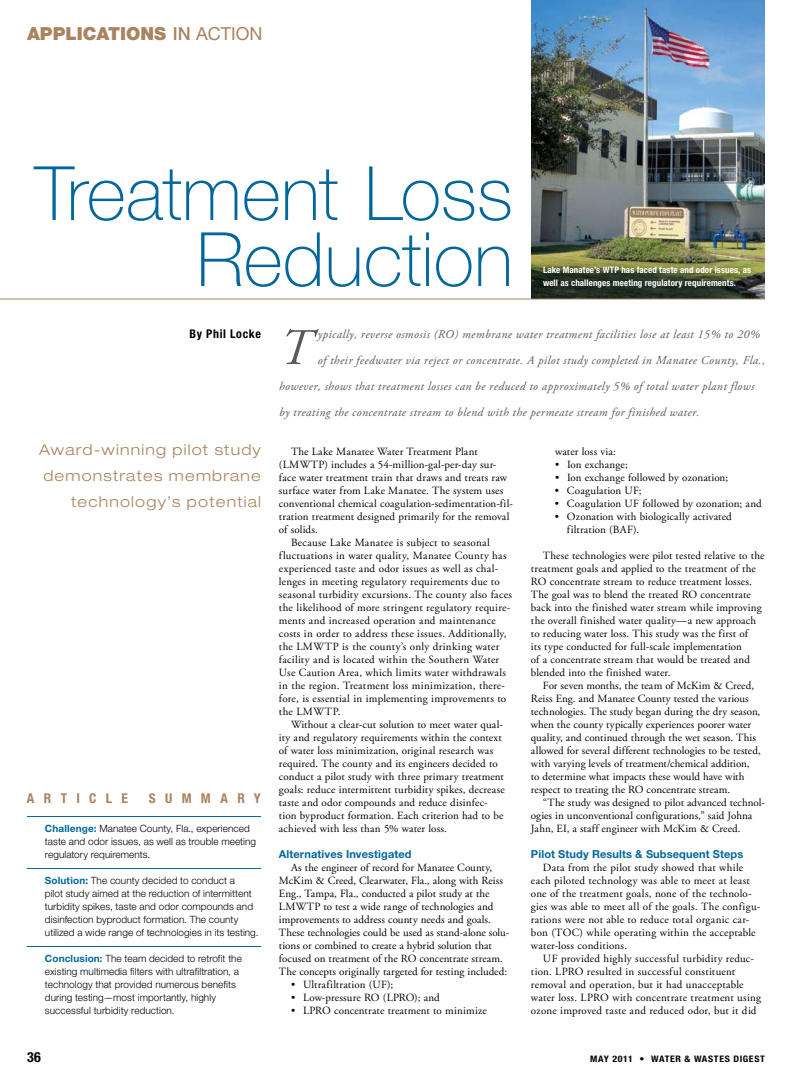
<style>
.page{position:relative;width:792px;height:1080px;background:#fff}
.page>*{position:absolute;margin:0;border:0;box-sizing:border-box;transform-origin:0 0}
.t1{font:100 75px/66px "Helvetica Neue LT Std";color:#00669b;text-align:right}
.t2{font:italic 51.2px "Adobe Garamond Pro";color:#58595b}
.t3{font:900 18px "Helvetica Neue LT Std";color:#aa835f}
.t4{font:300 expanded 15px/26px "Helvetica Neue LT Std";letter-spacing:.08em;color:#aa835f;text-align:right}
.t5{font:700 condensed 14px "Helvetica Neue LT Std";color:#000}
.t6{font:700 condensed 13.5px "Helvetica Neue LT Std";letter-spacing:.69em;color:#aa835f}
.t7{font:italic 12px "Adobe Garamond Pro";letter-spacing:.035em;color:#58595b}
.t8{font:700 condensed 12px "Helvetica Neue LT Std";letter-spacing:.05em;color:#000}
.t9{font:11px/13px "Adobe Garamond Pro";letter-spacing:.015em;color:#000}
.t10{font:700 11px "Helvetica Neue LT Std";letter-spacing:.01em;color:#00669b}
.t11{font:11px "Adobe Garamond Pro";letter-spacing:.04em;color:#000}
.t12{font:300 10px/13px "Helvetica Neue LT Std";letter-spacing:.005em;color:#000}
.t13{font:700 condensed 9px/13px "Helvetica Neue LT Std";letter-spacing:.01em;color:#fff}
.t14{font:700 condensed 9px "Helvetica Neue LT Std";letter-spacing:.065em;color:#000;scale:1.1 1}
.s1{font-weight:500}
.s2{font-weight:400}
.s3{font-weight:700;color:#00669b}
</style>
<div class="page">
<hr style="left:27px;top:816px;width:234px;height:1px;background:#00669b">
<hr style="left:27px;top:868px;width:234px;height:1px;background:#00669b">
<hr style="left:27px;top:946px;width:234px;height:1px;background:#00669b">
<img style="left:531px;top:0;width:234px;height:298px">
<img style="left:531px;top:255px;width:229px;height:42px">
<hr style="left:0;top:298px;width:765px;height:2px;background:#aa835f">
<h3 class="t3" style="left:27px;top:23px;width:237px">APPLICATIONS <span class="s1">IN</span> <span class="s2">ACTION</span></h3>
<h1 class="t1" style="left:35px;top:160px;width:480px">Treatment Loss<br>Reduction</h1>
<p class="t13" style="left:543px;top:263px;width:210px">Lake Manatee’s WTP has faced taste and odor issues, as well as challenges meeting regulatory requirements.</p>
<p class="t8" style="left:190px;top:326px;width:73px">By Phil Locke</p>
<h2 class="t2" style="left:279px;top:317px;width:34px">T</h2>
<p class="t7" style="left:318px;top:327px;width:444px">ypically, reverse osmosis (RO) membrane water treatment facilities lose at least 15% to 20%</p>
<p class="t7" style="left:318px;top:353px;width:449px">of their feedwater via reject or concentrate. A pilot study completed in Manatee County, Fla.,</p>
<p class="t7" style="left:279px;top:379px;width:477px">however, shows that treatment losses can be reduced to approximately 5% of total water plant flows</p>
<p class="t7" style="left:279px;top:405px;width:422px">by treating the concentrate stream to blend with the permeate stream for finished water.</p>
<h3 class="t4" style="left:39px;top:437px;width:223px">Award-winning pilot study demonstrates membrane technology’s potential</h3>
<p class="t9" style="left:291px;top:445px;width:188px">The Lake Manatee Water Treatment Plant</p>
<p class="t9" style="left:279px;top:458px;width:219px">(LMWTP) includes a 54-million-gal-per-day sur-</p>
<p class="t9" style="left:279px;top:471px;width:230px">face water treatment train that draws and treats raw</p>
<p class="t9" style="left:279px;top:484px;width:226px">surface water from Lake Manatee. The system uses</p>
<p class="t9" style="left:279px;top:497px;width:236px">conventional chemical coagulation-sedimentation-fil-</p>
<p class="t9" style="left:279px;top:510px;width:232px">tration treatment designed primarily for the removal</p>
<p class="t9" style="left:279px;top:523px;width:40px">of solids.</p>
<p class="t9" style="left:291px;top:536px;width:200px">Because Lake Manatee is subject to seasonal</p>
<p class="t9" style="left:279px;top:549px;width:229px">fluctuations in water quality, Manatee County has</p>
<p class="t9" style="left:279px;top:562px;width:221px">experienced taste and odor issues as well as chal-</p>
<p class="t9" style="left:279px;top:575px;width:222px">lenges in meeting regulatory requirements due to</p>
<p class="t9" style="left:279px;top:588px;width:235px">seasonal turbidity excursions. The county also faces</p>
<p class="t9" style="left:279px;top:601px;width:233px">the likelihood of more stringent regulatory require-</p>
<p class="t9" style="left:279px;top:614px;width:218px">ments and increased operation and maintenance</p>
<p class="t9" style="left:279px;top:627px;width:229px">costs in order to address these issues. Additionally,</p>
<p class="t9" style="left:279px;top:640px;width:222px">the LMWTP is the county’s only drinking water</p>
<p class="t9" style="left:279px;top:653px;width:222px">facility and is located within the Southern Water</p>
<p class="t9" style="left:279px;top:666px;width:228px">Use Caution Area, which limits water withdrawals</p>
<p class="t9" style="left:279px;top:679px;width:228px">in the region. Treatment loss minimization, there-</p>
<p class="t9" style="left:279px;top:692px;width:229px">fore, is essential in implementing improvements to</p>
<p class="t11" style="left:279px;top:705px;width:63px">the LMWTP.</p>
<p class="t9" style="left:291px;top:718px;width:214px">Without a clear-cut solution to meet water qual-</p>
<p class="t9" style="left:279px;top:731px;width:224px">ity and regulatory requirements within the context</p>
<p class="t9" style="left:279px;top:744px;width:216px">of water loss minimization, original research was</p>
<p class="t9" style="left:279px;top:757px;width:220px">required. The county and its engineers decided to</p>
<p class="t9" style="left:279px;top:770px;width:227px">conduct a pilot study with three primary treatment</p>
<p class="t9" style="left:279px;top:783px;width:227px">goals: reduce intermittent turbidity spikes, decrease</p>
<p class="t9" style="left:279px;top:796px;width:210px">taste and odor compounds and reduce disinfec-</p>
<p class="t9" style="left:279px;top:809px;width:226px">tion byproduct formation. Each criterion had to be</p>
<p class="t9" style="left:279px;top:822px;width:169px">achieved with less than 5% water loss.</p>
<p class="t10" style="left:279px;top:847px;width:134px">Alternatives Investigated</p>
<p class="t9" style="left:279px;top:861px;width:232px;text-indent:12px">As the engineer of record for Manatee County, McKim &amp; Creed, Clearwater, Fla., along with Reiss Eng., Tampa, Fla., conducted a pilot study at the LMWTP to test a wide range of technologies and improvements to address county needs and goals.<br>These technologies could be used as stand-alone solu&shy;tions or combined to create a hybrid solution that focused on treatment of the RO concentrate stream.<br>The concepts originally targeted for testing included:</p>
<p class="t9" style="left:291px;top:978px;width:104px">• Ultrafiltration (UF);</p>
<p class="t9" style="left:291px;top:991px;width:150px">• Low-pressure RO (LPRO); and</p>
<p class="t9" style="left:291px;top:1004px;width:197px">• LPRO concentrate treatment to minimize</p>
<p class="t6" style="left:27px;top:790px;width:15px">ARTI</p>
<p class="t6" style="left:89px;top:790px;width:39px">CLE</p>
<p class="t6" style="left:149px;top:790px;width:85px">SUMMAR</p>
<p class="t6" style="left:254px;top:790px;width:9px">Y</p>
<p class="t12" style="left:45px;top:822px;width:213px"><span class="s3">Challenge:</span> Manatee County, Fla., experienced taste and odor issues, as well as trouble meeting regulatory requirements.</p>
<p class="t12" style="left:45px;top:874px;width:215px"><span class="s3">Solution:</span> The county decided to conduct a<br>pilot study aimed at the reduction of intermittent turbidity spikes, taste and odor compounds and disinfection byproduct formation. The county utilized a wide range of technologies in its testing.</p>
<p class="t12" style="left:45px;top:952px;width:198px"><span class="s3">Conclusion:</span> The team decided to retrofit the existing multimedia filters with ultrafiltration, a technology that provided numerous benefits during testing—most importantly, highly successful turbidity reduction.</p>
<p class="t9" style="left:555px;top:445px;width:62px">water loss via:</p>
<p class="t9" style="left:555px;top:458px;width:74px">• Ion exchange;</p>
<p class="t9" style="left:555px;top:471px;width:175px">• Ion exchange followed by ozonation;</p>
<p class="t9" style="left:555px;top:484px;width:88px">• Coagulation UF;</p>
<p class="t9" style="left:555px;top:497px;width:208px">• Coagulation UF followed by ozonation; and</p>
<p class="t9" style="left:567px;top:511px;width:166px;text-indent:-12px">• Ozonation with biologically activated filtration (BAF).</p>
<p class="t9" style="left:531px;top:550px;width:235px;text-indent:12px">These technologies were pilot tested relative to the treatment goals and applied to the treatment of the RO concentrate stream to reduce treatment losses.<br>The goal was to blend the treated RO concentrate back into the finished water stream while improving the overall finished water quality—a new approach to reducing water loss. This study was the first of<br>its type conducted for full-scale implementation<br>of a concentrate stream that would be treated and blended into the finished water.</p>
<p class="t9" style="left:531px;top:680px;width:231px;text-indent:12px">For seven months, the team of McKim &amp; Creed, Reiss Eng. and Manatee County tested the various technologies. The study began during the dry season, when the county typically experiences poorer water quality, and continued through the wet season. This allowed for several different technologies to be tested, with varying levels of treatment/chemical addition, to determine what impacts these would have with respect to treating the RO concentrate stream.</p>
<p class="t9" style="left:531px;top:797px;width:236px;text-indent:12px">“The study was designed to pilot advanced technol&shy;ogies in unconventional configurations,” said Johna<br>Jahn, EI, a staff engineer with McKim &amp; Creed.</p>
<p class="t10" style="left:531px;top:847px;width:214px">Pilot Study Results &amp; Subsequent Steps</p>
<p class="t9" style="left:531px;top:862px;width:231px;text-indent:12px">Data from the pilot study showed that while each piloted technology was able to meet at least one of the treatment goals, none of the technolo&shy;gies was able to meet all of the goals. The configu&shy;rations were not able to reduce total organic car&shy;bon (TOC) while operating within the acceptable water-loss conditions.</p>
<p class="t9" style="left:531px;top:953px;width:232px;text-indent:12px">UF provided highly successful turbidity reduc&shy;tion. LPRO resulted in successful constituent removal and operation, but it had unacceptable water loss. LPRO with concentrate treatment using ozone improved taste and reduced odor, but it did</p>
<p class="t5" style="left:27px;top:1049px;width:16px">36</p>
<p class="t14" style="left:590px;top:1053px;width:160px">May 2011 • Water &amp; Wastes Digest</p>
</div>
